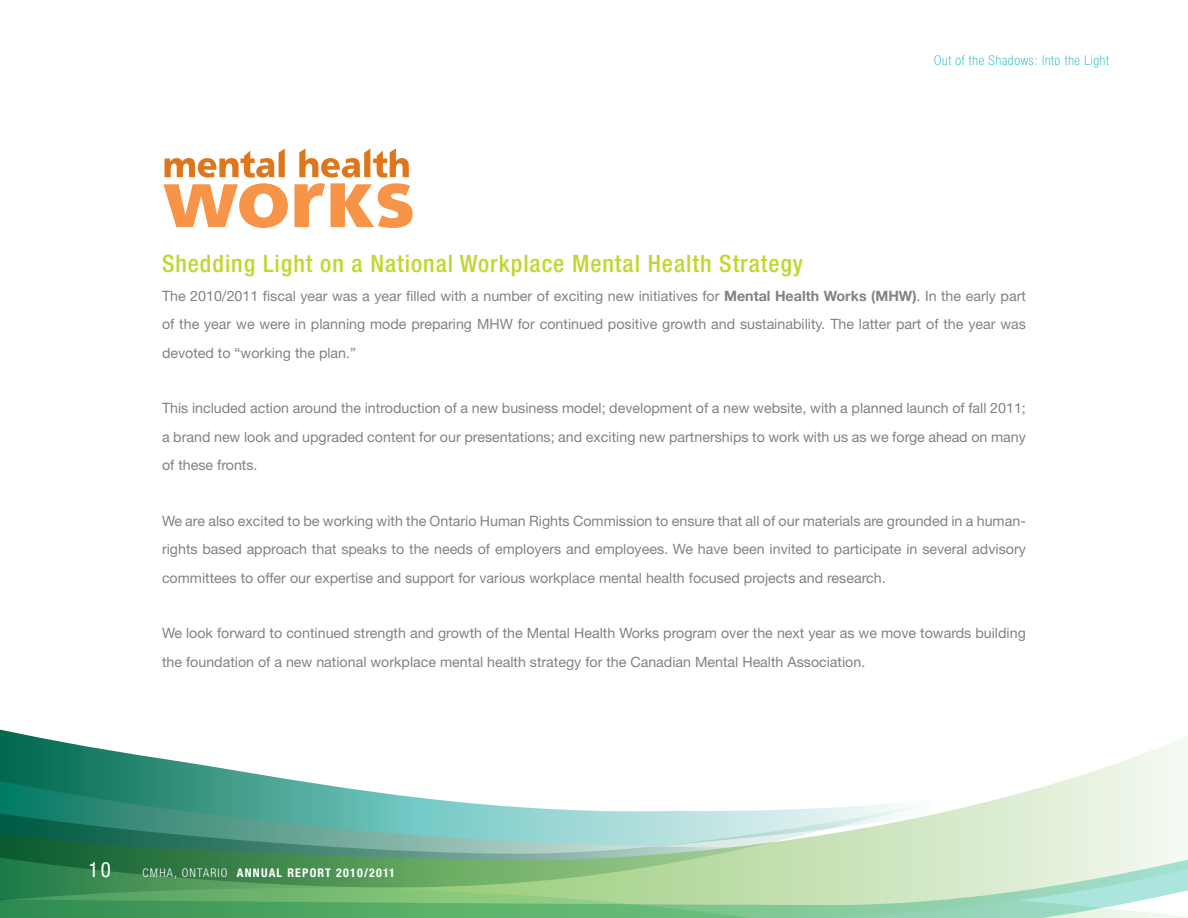
<style>
.page{position:relative;width:1188px;height:918px;background:#fff}
.page>*{position:absolute;margin:0;border:0;box-sizing:border-box;transform-origin:0 0}
.t1{font:500 condensed 24px "Helvetica Neue";letter-spacing:.04em;color:#c1d72f}
.t2{font:condensed 21px "Helvetica Neue";color:#fff}
.t3{font:14.25px/28.5px "Helvetica Neue";color:#808285;text-align:justify}
.t4{font:100 condensed 13.5px "Helvetica Neue";letter-spacing:.05em;color:#00b1b0}
.t5{font:700 condensed 12px "Helvetica Neue";letter-spacing:.1em;color:#fff}
.s1{font-weight:700}
.s2{font-weight:300}
</style>
<div class="page">
<svg style="left:0;top:730px;width:1188px;height:93px"></svg>
<svg style="left:0;top:823px;width:1188px;height:95px;background:#9ed0a5"></svg>
<svg style="left:0;top:794px;width:941px;height:94px;background:#83b99c"></svg>
<svg style="left:164px;top:149px;width:124px;height:79px"></svg>
<svg style="left:294px;top:149px;width:119px;height:79px"></svg>
<p class="t4" style="left:934px;top:53px;width:176px">Out of the Shadows: Into the Light</p>
<h1 class="t1" style="left:162px;top:249px;width:643px">Shedding Light on a National Workplace Mental Health Strategy</h1>
<p class="t3" style="left:162px;top:281px;width:866px">The 2010/2011 fiscal year was a year filled with a number of exciting new initiatives for <span class="s1">Mental Health Works (MHW)</span>. In the early part of the year we were in planning mode preparing MHW for continued positive growth and sustainability. The latter part of the year was devoted to “working the plan.”</p>
<p class="t3" style="left:162px;top:394px;width:865px">This included action around the introduction of a new business model; development of a new website, with a planned launch of fall 2011; a brand new look and upgraded content for our presentations; and exciting new partnerships to work with us as we forge ahead on many of these fronts.</p>
<p class="t3" style="left:162px;top:506px;width:865px">We are also excited to be working with the Ontario Human Rights Commission to ensure that all of our materials are grounded in a human&shy;rights based approach that speaks to the needs of employers and employees. We have been invited to participate in several advisory committees to offer our expertise and support for various workplace mental health focused projects and research.</p>
<p class="t3" style="left:162px;top:619px;width:865px">We look forward to continued strength and growth of the Mental Health Works program over the next year as we move towards building the foundation of a new national workplace mental health strategy for the Canadian Mental Health Association.</p>
<h2 class="t2" style="left:89px;top:858px;width:24px">10</h2>
<p class="t5" style="left:143px;top:866px;width:254px"><span class="s2">CMHA, ONTARIO</span> ANNUAL REPORT 2010/2011</p>
</div>
